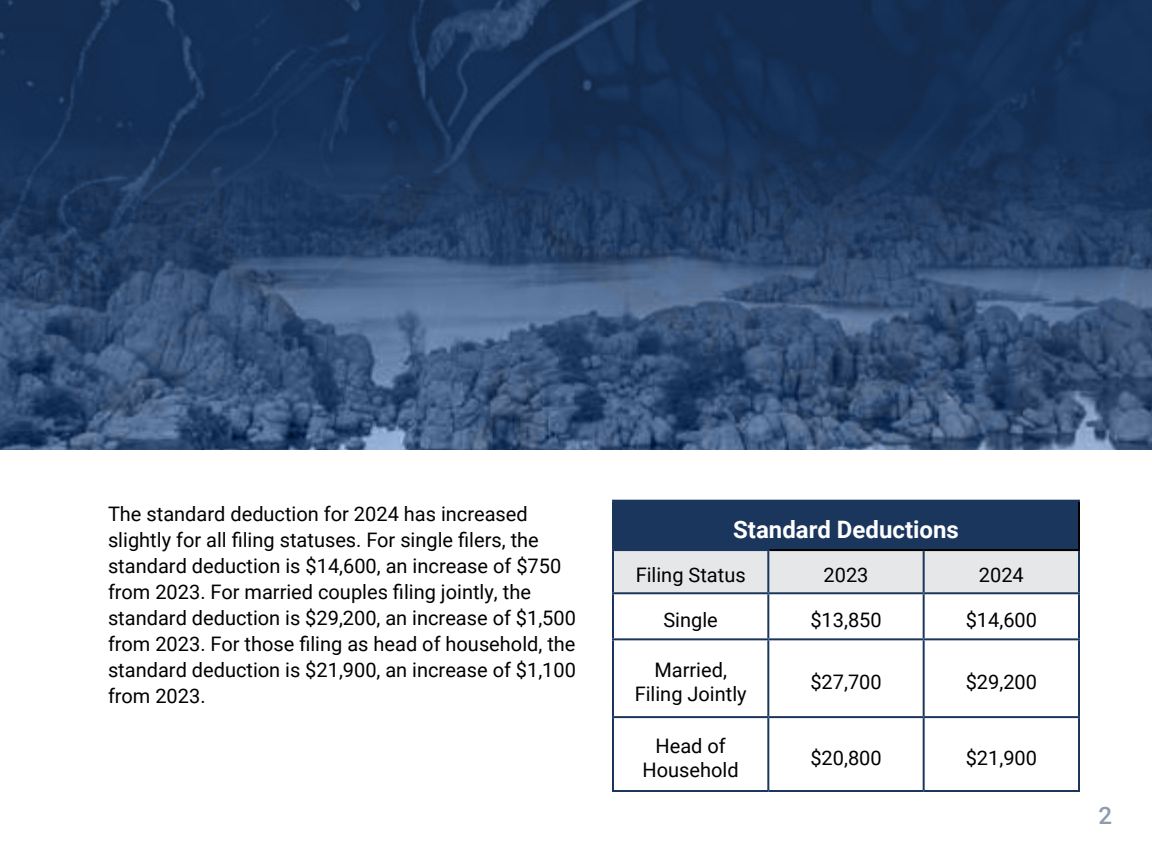
<style>
.page{position:relative;width:1152px;height:864px;background:#fff}
.page>*{position:absolute;margin:0;border:0;box-sizing:border-box;transform-origin:0 0}
.t1{font:700 24px "Roboto";color:#fff}
.t2{font:500 24px "Roboto";color:#8d9bae}
.t3{font:20px/26px "Roboto";color:#000;text-align:center}
</style>
<div class="page">
<div style="left:613px;top:501px;width:466px;height:49px;background:#1b365d"></div>
<div style="left:614px;top:551px;width:464px;height:41px;background:#e6e7e8"></div>
<hr style="left:612px;top:551px;width:2px;height:41px;background:#1b365d">
<hr style="left:767px;top:551px;width:2px;height:41px;background:#1b365d">
<hr style="left:923px;top:551px;width:2px;height:41px;background:#1b365d">
<hr style="left:1078px;top:551px;width:2px;height:41px;background:#1b365d">
<hr style="left:612px;top:592px;width:156px;height:2px;background:#1b365d">
<hr style="left:612px;top:594px;width:2px;height:44px;background:#1b365d">
<hr style="left:768px;top:592px;width:156px;height:2px;background:#1b365d">
<hr style="left:767px;top:594px;width:2px;height:44px;background:#1b365d">
<hr style="left:924px;top:592px;width:156px;height:2px;background:#1b365d">
<hr style="left:923px;top:594px;width:2px;height:44px;background:#1b365d">
<hr style="left:1078px;top:594px;width:2px;height:44px;background:#1b365d">
<hr style="left:612px;top:638px;width:156px;height:2px;background:#1b365d">
<hr style="left:612px;top:640px;width:2px;height:76px;background:#1b365d">
<hr style="left:768px;top:638px;width:156px;height:2px;background:#1b365d">
<hr style="left:767px;top:640px;width:2px;height:76px;background:#1b365d">
<hr style="left:924px;top:638px;width:156px;height:2px;background:#1b365d">
<hr style="left:923px;top:640px;width:2px;height:76px;background:#1b365d">
<hr style="left:1078px;top:640px;width:2px;height:76px;background:#1b365d">
<hr style="left:612px;top:716px;width:156px;height:2px;background:#1b365d">
<hr style="left:612px;top:718px;width:2px;height:72px;background:#1b365d">
<hr style="left:768px;top:716px;width:156px;height:2px;background:#1b365d">
<hr style="left:767px;top:718px;width:2px;height:72px;background:#1b365d">
<hr style="left:924px;top:716px;width:156px;height:2px;background:#1b365d">
<hr style="left:923px;top:718px;width:2px;height:72px;background:#1b365d">
<hr style="left:1078px;top:718px;width:2px;height:72px;background:#1b365d">
<hr style="left:612px;top:790px;width:156px;height:2px;background:#1b365d">
<hr style="left:768px;top:790px;width:156px;height:2px;background:#1b365d">
<hr style="left:924px;top:790px;width:156px;height:2px;background:#1b365d">
<hr style="left:612px;top:500px;width:156px;height:2px;background:#1b365d">
<hr style="left:612px;top:502px;width:2px;height:47px;background:#1b365d">
<hr style="left:768px;top:500px;width:156px;height:2px;background:#1b365d">
<hr style="left:924px;top:500px;width:156px;height:2px;background:#1b365d">
<hr style="left:612px;top:549px;width:157px;height:2px;background:#1b365d">
<hr style="left:769px;top:549px;width:155px;height:2px;background:#000">
<hr style="left:1078px;top:502px;width:2px;height:47px;background:#000">
<hr style="left:924px;top:549px;width:156px;height:2px;background:#000">
<img style="left:0;top:0;width:1152px;height:450px">
<img style="left:1px;top:131px;width:1151px;height:319px">
<p class="t3" style="left:108px;top:500px;width:470px;text-align:left">The standard deduction for 2024 has increased slightly for all filing statuses. For single filers, the standard deduction is $14,600, an increase of $750 from 2023. For married couples filing jointly, the standard deduction is $29,200, an increase of $1,500 from 2023. For those filing as head of household, the standard deduction is $21,900, an increase of $1,100 from 2023.</p>
<p class="t1" style="left:733px;top:513px;width:227px">Standard Deductions</p>
<p class="t3" style="left:636px;top:561px;width:112px">Filing Status</p>
<p class="t3" style="left:824px;top:561px;width:46px">2023</p>
<p class="t3" style="left:979px;top:561px;width:46px">2024</p>
<p class="t3" style="left:663px;top:606px;width:56px">Single</p>
<p class="t3" style="left:810px;top:606px;width:73px">$13,850</p>
<p class="t3" style="left:966px;top:606px;width:73px">$14,600</p>
<p class="t3" style="left:635px;top:657px;width:114px;line-height:24px">Married,<br>Filing Jointly</p>
<p class="t3" style="left:810px;top:668px;width:73px">$27,700</p>
<p class="t3" style="left:966px;top:668px;width:73px">$29,200</p>
<p class="t3" style="left:643px;top:733px;width:98px;line-height:24px">Head of<br>Household</p>
<p class="t3" style="left:810px;top:744px;width:73px">$20,800</p>
<p class="t3" style="left:966px;top:744px;width:73px">$21,900</p>
<p class="t2" style="left:1098px;top:799px;width:15px">2</p>
</div>
